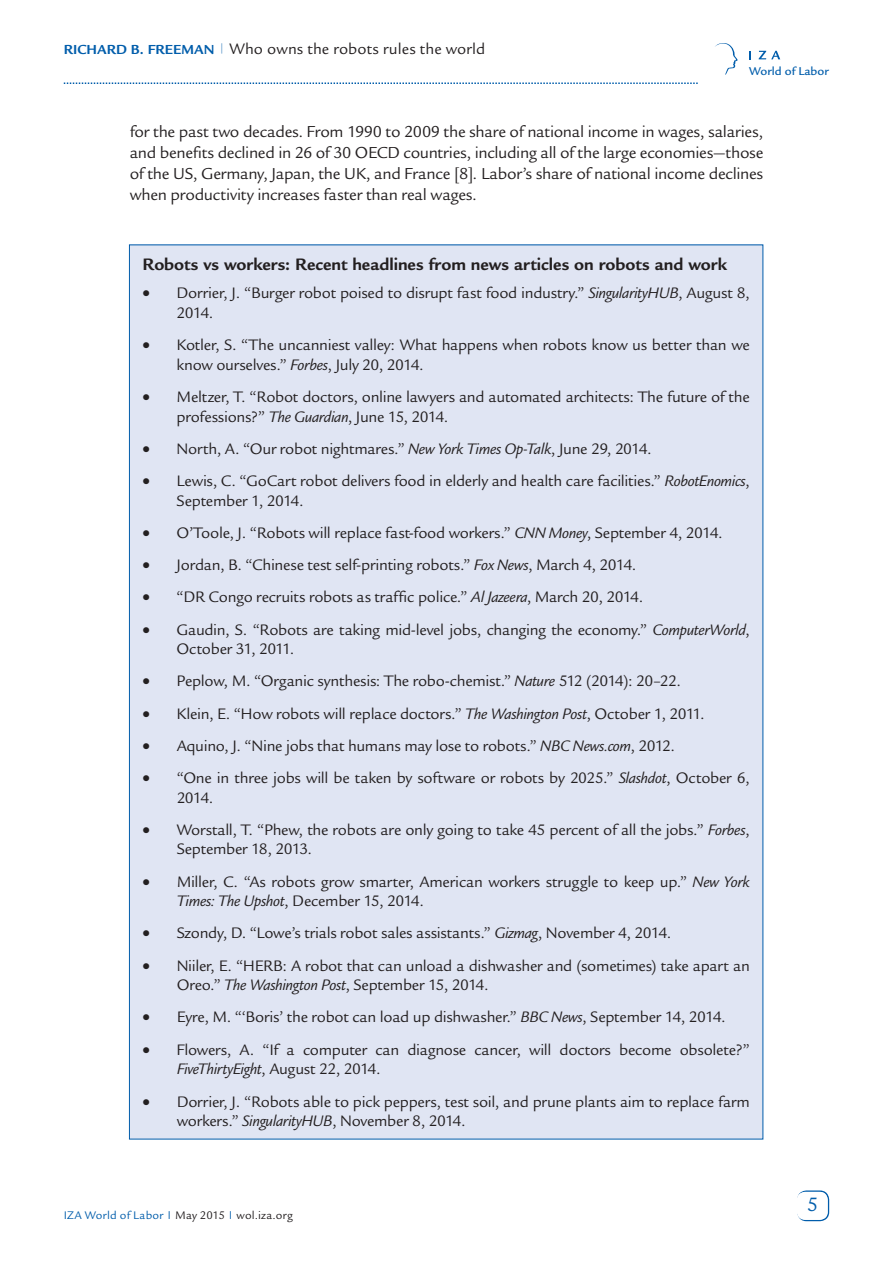
<style>
.page{position:relative;width:893px;height:1263px;background:#fff}
.page>*{position:absolute;margin:0;border:0;box-sizing:border-box;transform-origin:0 0}
.t1{font:21px "Legacy Sans Std";color:#015dab}
.t2{font:700 18px "Legacy Sans Std";color:#231f20}
.t3{font:17.25px/21px "Legacy Sans Std";letter-spacing:-.015em;color:#231f20;text-align:justify}
.t4{font:16.5px/19.5px "Legacy Sans Std";letter-spacing:-.015em;color:#231f20}
.t5{font:16.5px "Legacy Sans Std";letter-spacing:.005em;color:#231f20}
.t6{font:12.45px "Legacy Sans Md ITCTT Medium";color:#015dab}
.t7{font:12px "Legacy Sans Std";letter-spacing:.015em;color:#231f20}
.s1{font-weight:700;font-size:14.25px;color:#015dab}
.s2{font-style:italic}
.s3{color:#015dab}
</style>
<div class="page">
<div style="left:797px;top:1190px;width:32px;height:31px;border:2px solid #015dab;border-radius:9px"></div>
<div style="left:797px;top:1192px;width:31px;height:28px;background:#fff;border-radius:9px"></div>
<svg style="left:64px;top:82px;width:634px;height:2px"></svg>
<svg style="left:749px;top:51px;width:2px;height:8px"></svg>
<svg style="left:759px;top:51px;width:21px;height:8px"></svg>
<svg style="left:715px;top:43px;width:23px;height:32px"></svg>
<div style="left:129px;top:245px;width:634px;height:894px;background:#e0e5f3"></div>
<p class="t5" style="left:64px;top:39px;width:423px"><span class="s1">Richard B. Freeman</span> <sup>|</sup> Who owns the robots rules the world</p>
<p class="t6" style="left:749px;top:64px;width:81px">World of Labor</p>
<p class="t3" style="left:130px;top:122px;width:635px">for the past two decades. From 1990 to 2009 the share of national income in wages, salaries, and benefits declined in 26 of 30 OECD countries, including all of the large economies—those of the US, Germany, Japan, the UK, and France [8]. Labor’s share of national income declines when productivity increases faster than real wages.</p>
<p class="t2" style="left:143px;top:254px;width:586px">Robots vs workers: Recent headlines from news articles on robots and work</p>
<p class="t4" style="left:177px;top:284px;width:575px;text-indent:-34px">• Dorrier, J. “Burger robot poised to disrupt fast food industry.” <span class="s2">SingularityHUB</span>, August 8,<br>2014.</p>
<p class="t4" style="left:177px;top:335px;width:575px;text-indent:-34px">• Kotler, S. “The uncanniest valley: What happens when robots know us better than we know ourselves.” <span class="s2">Forbes</span>, July 20, 2014.</p>
<p class="t4" style="left:177px;top:387px;width:575px;text-indent:-34px">• Meltzer, T. “Robot doctors, online lawyers and automated architects: The future of the professions?” <span class="s2">The Guardian</span>, June 15, 2014.</p>
<p class="t4" style="left:143px;top:439px;width:511px">• North, A. “Our robot nightmares.” <span class="s2">New York Times Op-Talk</span>, June 29, 2014.</p>
<p class="t4" style="left:177px;top:471px;width:575px;text-indent:-34px">• Lewis, C. “GoCart robot delivers food in elderly and health care facilities.” <span class="s2">RobotEnomics</span>,<br>September 1, 2014.</p>
<p class="t4" style="left:143px;top:523px;width:582px">• O’Toole, J. “Robots will replace fast-food workers.” <span class="s2">CNN Money</span>, September 4, 2014.</p>
<p class="t4" style="left:143px;top:555px;width:495px">• Jordan, B. “Chinese test self-printing robots.” <span class="s2">Fox News</span>, March 4, 2014.</p>
<p class="t4" style="left:143px;top:587px;width:502px">• “DR Congo recruits robots as traffic police.” <span class="s2">Al Jazeera</span>, March 20, 2014.</p>
<p class="t4" style="left:177px;top:620px;width:575px;text-indent:-34px">• Gaudin, S. “Robots are taking mid-level jobs, changing the economy.” <span class="s2">ComputerWorld</span>,<br>October 31, 2011.</p>
<p class="t4" style="left:143px;top:672px;width:540px">• Peplow, M. “Organic synthesis: The robo-chemist.” <span class="s2">Nature</span> 512 (2014): 20–22.</p>
<p class="t4" style="left:143px;top:704px;width:564px">• Klein, E. “How robots will replace doctors.” <span class="s2">The Washington Post</span>, October 1, 2011.</p>
<p class="t4" style="left:143px;top:736px;width:534px">• Aquino, J. “Nine jobs that humans may lose to robots.” <span class="s2">NBC News.com</span>, 2012.</p>
<p class="t4" style="left:177px;top:768px;width:575px;text-indent:-34px">• “One in three jobs will be taken by software or robots by 2025.” <span class="s2">Slashdot</span>, October 6,<br>2014.</p>
<p class="t4" style="left:177px;top:820px;width:575px;text-indent:-34px">• Worstall, T. “Phew, the robots are only going to take 45 percent of all the jobs.” <span class="s2">Forbes</span>,<br>September 18, 2013.</p>
<p class="t4" style="left:177px;top:872px;width:575px;text-indent:-34px">• Miller, C. “As robots grow smarter, American workers struggle to keep up.” <span class="s2">New York<br>Times: The Upshot</span>, December 15, 2014.</p>
<p class="t4" style="left:143px;top:924px;width:530px">• Szondy, D. “Lowe’s trials robot sales assistants.” <span class="s2">Gizmag</span>, November 4, 2014.</p>
<p class="t4" style="left:177px;top:956px;width:575px;text-indent:-34px">• Niiler, E. “HERB: A robot that can unload a dishwasher and (sometimes) take apart an<br>Oreo.” <span class="s2">The Washington Post</span>, September 15, 2014.</p>
<p class="t4" style="left:143px;top:1008px;width:585px">• Eyre, M. “‘Boris’ the robot can load up dishwasher.” <span class="s2">BBC News</span>, September 14, 2014.</p>
<p class="t4" style="left:177px;top:1040px;width:575px;text-indent:-34px">• Flowers, A. “If a computer can diagnose cancer, will doctors become obsolete?”<br><span class="s2">FiveThirtyEight</span>, August 22, 2014.</p>
<p class="t4" style="left:177px;top:1092px;width:575px;text-indent:-34px">• Dorrier, J. “Robots able to pick peppers, test soil, and prune plants aim to replace farm workers.” <span class="s2">SingularityHUB</span>, November 8, 2014.</p>
<p class="t7" style="left:64px;top:1208px;width:231px"><span class="s3">IZA World of Labor</span> <sup>|</sup> May 2015 <sup>|</sup> wol.iza.org</p>
<p class="t1" style="left:807px;top:1192px;width:13px">5</p>
</div>
